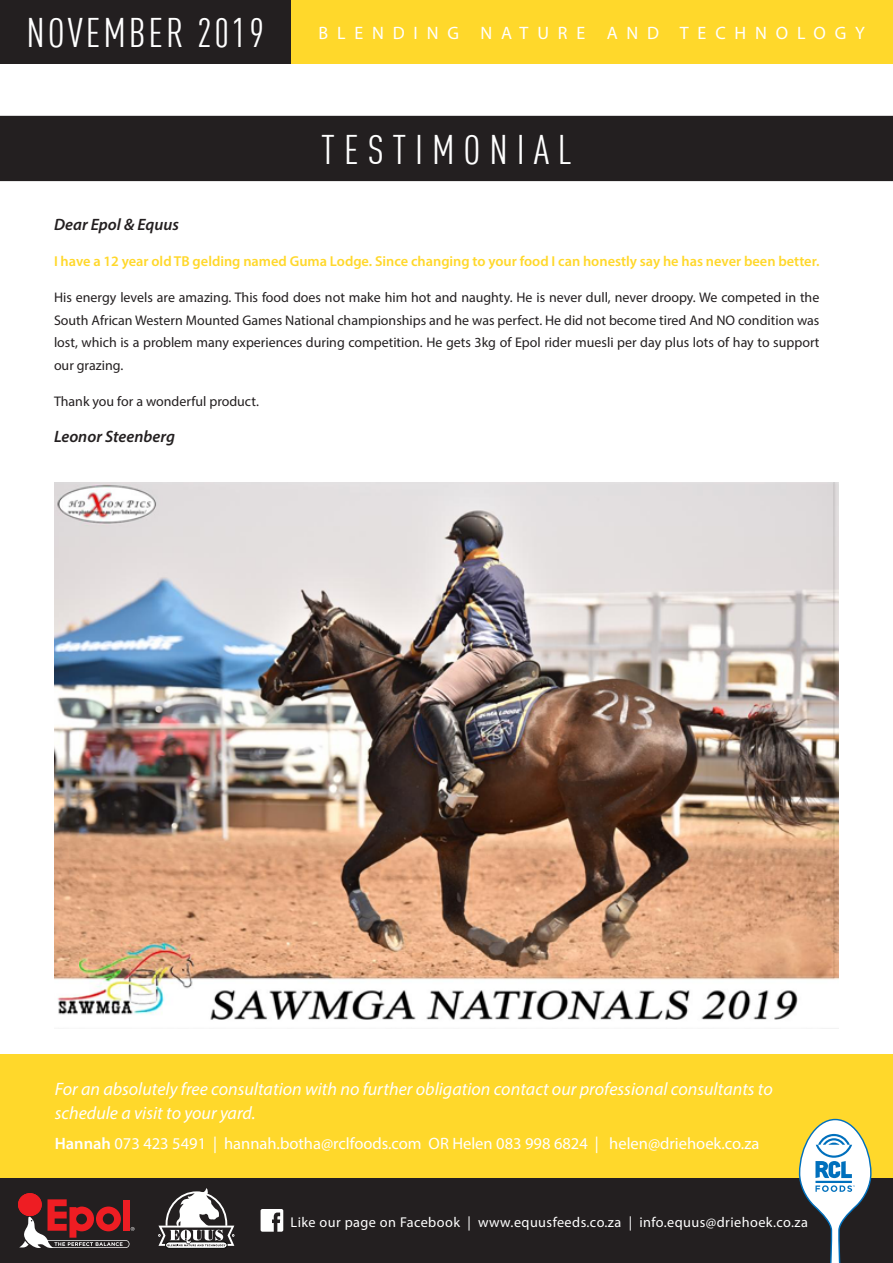
<style>
.page{position:relative;width:893px;height:1263px;background:#fff}
.page>*{position:absolute;margin:0;border:0;box-sizing:border-box;transform-origin:0 0}
.t1{font:condensed 40.5px "DIN Offc";letter-spacing:.07em;color:#fff}
.t2{font:condensed 40.5px "DIN Offc";letter-spacing:.22em;color:#fff}
.t3{font:italic 18px/24px "Myriad Pro";color:#fff}
.t4{font:18px "Myriad Pro";letter-spacing:.49em;color:#fff}
.t5{font:16.5px "Myriad Pro";color:#fff}
.t6{font:italic 600 16.5px "Myriad Pro";color:#231f20}
.t7{font:600 14.4px "Myriad Pro";color:#ffd82b}
.t8{font:14.25px "Myriad Pro";letter-spacing:.03em;color:#fff}
.t9{font:13.95px/22.5px "Myriad Pro";color:#231f20;text-align:justify}
.s1{font-weight:600}
</style>
<div class="page">
<div style="left:0;top:1054px;width:893px;height:195px;background:#ffd82b"></div>
<div style="left:0;top:1178px;width:893px;height:85px;background:#231f20"></div>
<svg style="left:261px;top:1209px;width:22px;height:23px"></svg>
<svg style="left:19px;top:1199px;width:116px;height:49px"></svg>
<div style="left:18px;top:1193px;width:23px;height:22px;background:#ee1d23;border-radius:50%"></div>
<div style="left:18px;top:1193px;width:23px;height:22px;border:1px solid #ee1d23;border-radius:50%"></div>
<svg style="left:158px;top:1188px;width:76px;height:61px"></svg>
<div style="left:0;top:0;width:893px;height:64px;background:#ffd82b"></div>
<div style="left:0;top:0;width:291px;height:64px;background:#231f20"></div>
<div style="left:0;top:117px;width:893px;height:63px;background:#231f20"></div>
<div style="left:0;top:116px;width:893px;height:65px;border:2px solid #231f20"></div>
<svg style="left:798px;top:1119px;width:74px;height:144px"></svg>
<img style="left:54px;top:482px;width:785px;height:547px">
<p class="t1" style="left:27px;top:10px;width:239px">NOVEMBER 2019</p>
<p class="t4" style="left:319px;top:22px;width:548px">BLENDING NATURE AND TECHNOLOGY</p>
<p class="t2" style="left:321px;top:126px;width:252px">TESTIMONIAL</p>
<p class="t6" style="left:54px;top:214px;width:127px">Dear Epol &amp; Equus</p>
<p class="t7" style="left:54px;top:252px;width:767px">I have a 12 year old TB gelding named Guma Lodge. Since changing to your food I can honestly say he has never been better.</p>
<p class="t9" style="left:54px;top:286px;width:767px">His energy levels are amazing. This food does not make him hot and naughty. He is never dull, never droopy. We competed in the South African Western Mounted Games National championships and he was perfect. He did not become tired And NO condition was lost, which is a problem many experiences during competition. He gets 3kg of Epol rider muesli per day plus lots of hay to support our grazing.</p>
<p class="t9" style="left:54px;top:390px;width:206px">Thank you for a wonderful product.</p>
<p class="t6" style="left:54px;top:426px;width:123px">Leonor Steenberg</p>
<p class="t3" style="left:55px;top:1077px;width:720px">For an absolutely free consultation with no further obligation contact our professional consultants to schedule a visit to your yard.</p>
<p class="t5" style="left:55px;top:1133px;width:706px"><span class="s1">Hannah</span> 073 423 5491 | hannah.botha@rclfoods.com OR Helen 083 998 6824 | helen@driehoek.co.za</p>
<p class="t8" style="left:291px;top:1213px;width:519px">Like our page on Facebook | www.equusfeeds.co.za | info.equus@driehoek.co.za</p>
</div>
